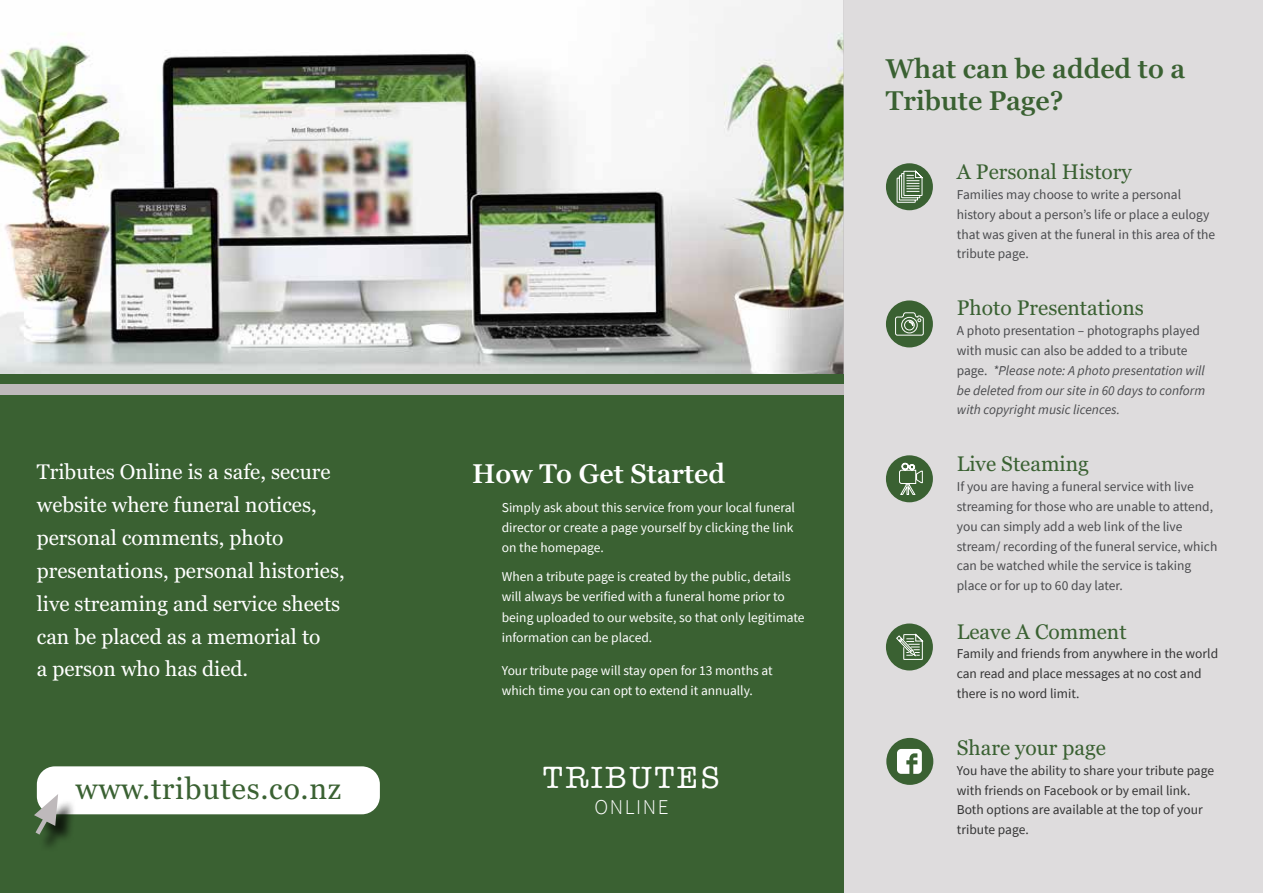
<style>
.page{position:relative;width:1263px;height:893px;background:#fff}
.page>*{position:absolute;margin:0;border:0;box-sizing:border-box;transform-origin:0 0}
.t1{font:31.65px "American Typewriter";letter-spacing:.075em;color:#fff}
.t2{font:30px "Georgia Pro";letter-spacing:.025em;color:#3a6132}
.t3{font:600 27px/32.4px "Georgia Pro";color:#3a6132}
.t4{font:600 27px "Georgia Pro";color:#fff}
.t5{font:21px/33px "Georgia Pro";color:#fff}
.t6{font:21px "Georgia Pro";color:#3a6132}
.t7{font:300 21px "Source Sans Pro";letter-spacing:.075em;color:#fff}
.t8{font:13.5px/20.2px "Source Sans Pro";color:#fff}
.t9{font:13.5px/19.8px "Source Sans Pro";color:#4a4b4e}
.t10{font:13.5px/19.8px "Source Sans Pro";color:#333}
.t11{font:italic 13.5px/19.8px "Source Sans Pro";color:#4a4b4e}
.s1{font-style:normal}
</style>
<div class="page">
<img style="left:0;top:0;width:843px;height:374px">
<div style="left:843px;top:0;width:420px;height:893px;background:#dedcdd"></div>
<div style="left:886px;top:163px;width:47px;height:47px;background:#3a6132;border-radius:50%"></div>
<div style="left:886px;top:300px;width:47px;height:47px;background:#3a6132;border-radius:50%"></div>
<div style="left:886px;top:455px;width:47px;height:47px;background:#3a6132;border-radius:50%"></div>
<svg style="left:899px;top:462px;width:24px;height:33px"></svg>
<div style="left:886px;top:623px;width:47px;height:47px;background:#3a6132;border-radius:50%"></div>
<svg style="left:896px;top:633px;width:28px;height:27px"></svg>
<svg style="left:895px;top:312px;width:29px;height:24px"></svg>
<svg style="left:896px;top:170px;width:27px;height:33px"></svg>
<div style="left:0;top:374px;width:843px;height:519px;background:#3a6132"></div>
<div style="left:37px;top:766px;width:343px;height:48px;background:#fff;border-radius:18px"></div>
<div style="left:38px;top:798px;width:39px;height:54px;background:#000;opacity:.75"></div>
<svg style="left:34px;top:794px;width:24px;height:46px"></svg>
<div style="left:886px;top:738px;width:47px;height:47px;background:#3a6132;border-radius:50%"></div>
<svg style="left:897px;top:749px;width:25px;height:25px"></svg>
<div style="left:0;top:384px;width:843px;height:11px;background:#beb9bb"></div>
<h3 class="t5" style="left:37px;top:456px;width:309px">Tributes Online is a safe, secure website where funeral notices, personal comments, photo presentations, personal histories, live streaming and service sheets can be placed as a memorial to<br>a person who has died.</h3>
<h2 class="t2" style="left:75px;top:771px;width:267px">www.tributes.co.nz</h2>
<h3 class="t4" style="left:472px;top:458px;width:255px">How To Get Started</h3>
<p class="t8" style="left:502px;top:497px;width:295px">Simply ask about this service from your local funeral director or create a page yourself by clicking the link on the homepage.</p>
<p class="t8" style="left:502px;top:566px;width:304px">When a tribute page is created by the public, details will always be verified with a funeral home prior to being uploaded to our website, so that only legitimate information can be placed.</p>
<p class="t8" style="left:502px;top:660px;width:272px">Your tribute page will stay open for 13 months at which time you can opt to extend it annually.</p>
<h1 class="t1" style="left:543px;top:753px;width:179px">TRIBUTES</h1>
<h3 class="t7" style="left:594px;top:794px;width:76px">ONLINE</h3>
<h3 class="t3" style="left:886px;top:54px;width:301px">What can be added to a<br>Tribute Page?</h3>
<h3 class="t6" style="left:957px;top:160px;width:177px">A Personal History</h3>
<p class="t9" style="left:957px;top:184px;width:260px">Families may choose to write a personal history about a person’s life or place a eulogy that was given at the funeral in this area of the tribute page.</p>
<h3 class="t6" style="left:957px;top:296px;width:189px">Photo Presentations</h3>
<p class="t11" style="left:957px;top:321px;width:250px"><span class="s1">A photo presentation – photographs played with music can also be added to a tribute page.</span> *Please note: A photo presentation will be deleted from our site in 60 days to conform with copyright music licences.</p>
<h3 class="t6" style="left:957px;top:452px;width:133px">Live Steaming</h3>
<p class="t9" style="left:957px;top:477px;width:262px">If you are having a funeral service with live streaming for those who are unable to attend, you can simply add a web link of the live stream/ recording of the funeral service, which can be watched while the service is taking place or for up to 60 day later.</p>
<h3 class="t6" style="left:957px;top:619px;width:171px">Leave A Comment</h3>
<p class="t10" style="left:957px;top:644px;width:263px">Family and friends from anywhere in the world can read and place messages at no cost and there is no word limit.</p>
<h3 class="t6" style="left:957px;top:736px;width:151px">Share your page</h3>
<p class="t10" style="left:957px;top:760px;width:259px">You have the ability to share your tribute page with friends on Facebook or by email link.<br>Both options are available at the top of your tribute page.</p>
</div>
